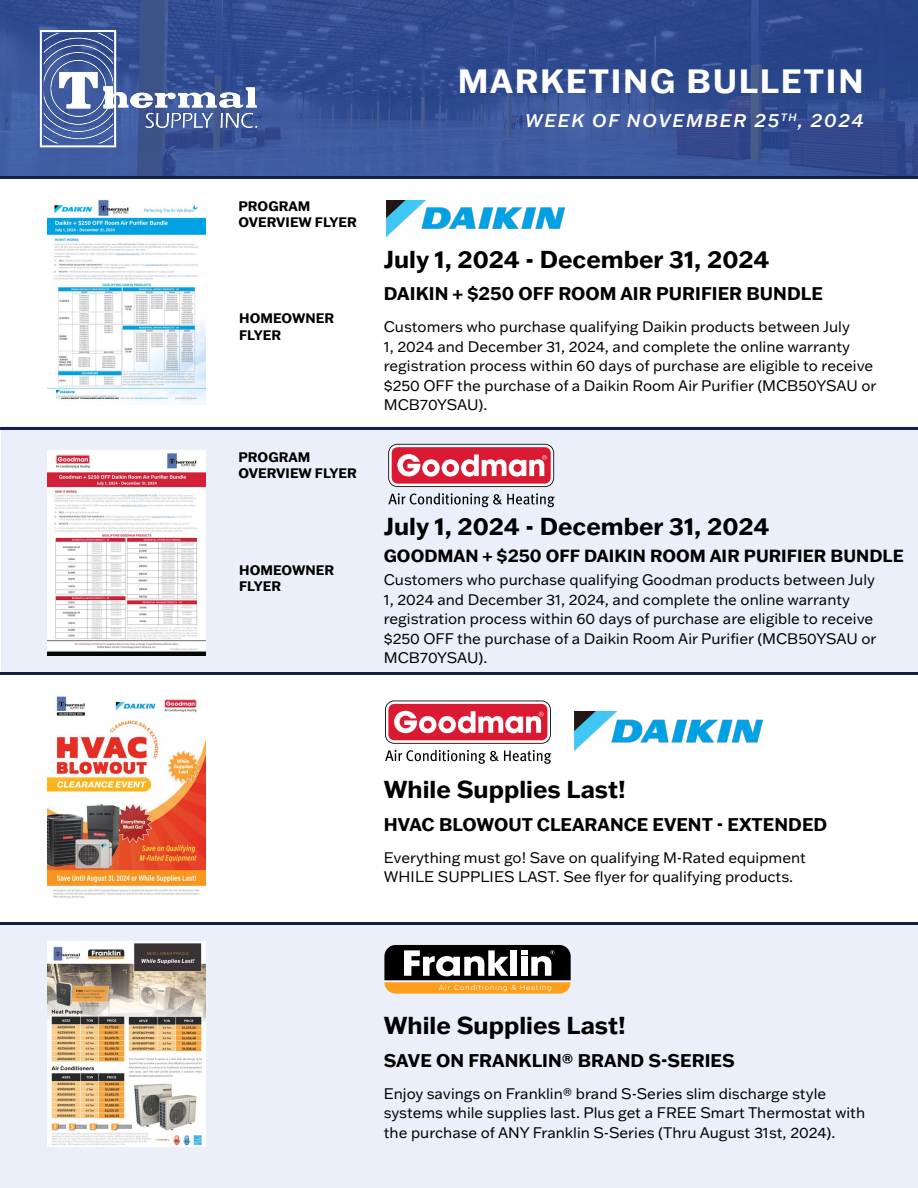
<style>
.page{position:relative;width:918px;height:1188px;background:#fff}
.page>*{position:absolute;margin:0;border:0;box-sizing:border-box;transform-origin:0 0}
.t1{font:700 33px "Franklin Gothic ATF";letter-spacing:.05em;color:#fff}
.t2{font:700 24px "Franklin Gothic ATF";color:#000}
.t3{font:700 18px "Franklin Gothic ATF";color:#000}
.t4{font:italic 500 18px "Franklin Gothic ATF";letter-spacing:.1em;color:#fff}
.t5{font:700 17.25px "Franklin Gothic ATF";color:#000}
.t6{font:15px/19.5px "Franklin Gothic ATF";color:#000}
.t7{font:700 13.5px/16.2px "Franklin Gothic ATF";color:#000}
</style>
<div class="page">
<div style="left:1px;top:925px;width:917px;height:263px;background:#ebeff9"></div>
<div style="left:2px;top:427px;width:916px;height:248px;background:#ebeff9"></div>
<svg style="left:0;top:0;width:918px;height:176px;background:#344f93"></svg>
<img style="left:36px;top:23px;width:231px;height:131px">
<hr style="left:0;top:176px;width:917px;height:3px;background:#121f40">
<hr style="left:0;top:427px;width:917px;height:3px;background:#121f40">
<hr style="left:0;top:672px;width:917px;height:3px;background:#121f40">
<hr style="left:1px;top:922px;width:917px;height:3px;background:#121f40">
<img style="left:47px;top:941px;width:158px;height:206px">
<svg style="left:384px;top:945px;width:187px;height:49px;background:#806b50"></svg>
<img style="left:47px;top:696px;width:158px;height:202px">
<img style="left:574px;top:711px;width:188px;height:40px">
<svg style="left:385px;top:750px;width:167px;height:14px"></svg>
<svg style="left:385px;top:701px;width:166px;height:43px"></svg>
<img style="left:47px;top:199px;width:158px;height:206px">
<img style="left:387px;top:200px;width:177px;height:36px">
<img style="left:47px;top:450px;width:158px;height:206px">
<svg style="left:388px;top:493px;width:167px;height:14px"></svg>
<svg style="left:388px;top:444px;width:166px;height:43px;background:#de6d7c"></svg>
<h1 class="t1" style="left:458px;top:59px;width:407px">MARKETING BULLETIN</h1>
<p class="t4" style="left:525px;top:108px;width:340px">WEEK OF NOVEMBER 25<sup>TH</sup>, 2024</p>
<p class="t7" style="left:238px;top:197px;width:120px">PROGRAM<br>OVERVIEW FLYER</p>
<p class="t7" style="left:239px;top:310px;width:96px">HOMEOWNER<br>FLYER</p>
<p class="t7" style="left:238px;top:449px;width:120px">PROGRAM<br>OVERVIEW FLYER</p>
<p class="t7" style="left:239px;top:561px;width:96px">HOMEOWNER<br>FLYER</p>
<h2 class="t2" style="left:384px;top:243px;width:387px">July 1, 2024 - December 31, 2024</h2>
<p class="t3" style="left:384px;top:282px;width:441px">DAIKIN + $250 OFF ROOM AIR PURIFIER BUNDLE</p>
<p class="t6" style="left:384px;top:317px;width:494px">Customers who purchase qualifying Daikin products between July<br>1, 2024 and December 31, 2024, and complete the online warranty registration process within 60 days of purchase are eligible to receive $250 OFF the purchase of a Daikin Room Air Purifier (MCB50YSAU or MCB70YSAU).</p>
<h2 class="t2" style="left:384px;top:511px;width:387px">July 1, 2024 - December 31, 2024</h2>
<p class="t6" style="left:384px;top:570px;width:494px">Customers who purchase qualifying Goodman products between July 1, 2024 and December 31, 2024, and complete the online warranty registration process within 60 days of purchase are eligible to receive $250 OFF the purchase of a Daikin Room Air Purifier (MCB50YSAU or MCB70YSAU).</p>
<p class="t5" style="left:384px;top:544px;width:521px">GOODMAN + $250 OFF DAIKIN ROOM AIR PURIFIER BUNDLE</p>
<h2 class="t2" style="left:384px;top:773px;width:243px">While Supplies Last!</h2>
<p class="t3" style="left:384px;top:812px;width:445px">HVAC BLOWOUT CLEARANCE EVENT - EXTENDED</p>
<p class="t6" style="left:384px;top:847px;width:424px">Everything must go! Save on qualifying M-Rated equipment<br>WHILE SUPPLIES LAST. See flyer for qualifying products.</p>
<h2 class="t2" style="left:384px;top:1009px;width:243px">While Supplies Last!</h2>
<p class="t3" style="left:384px;top:1048px;width:352px">SAVE ON FRANKLIN® BRAND S-SERIES</p>
<p class="t6" style="left:384px;top:1083px;width:483px">Enjoy savings on Franklin® brand S-Series slim discharge style systems while supplies last. Plus get a FREE Smart Thermostat with the purchase of ANY Franklin S-Series (Thru August 31st, 2024).</p>
</div>
